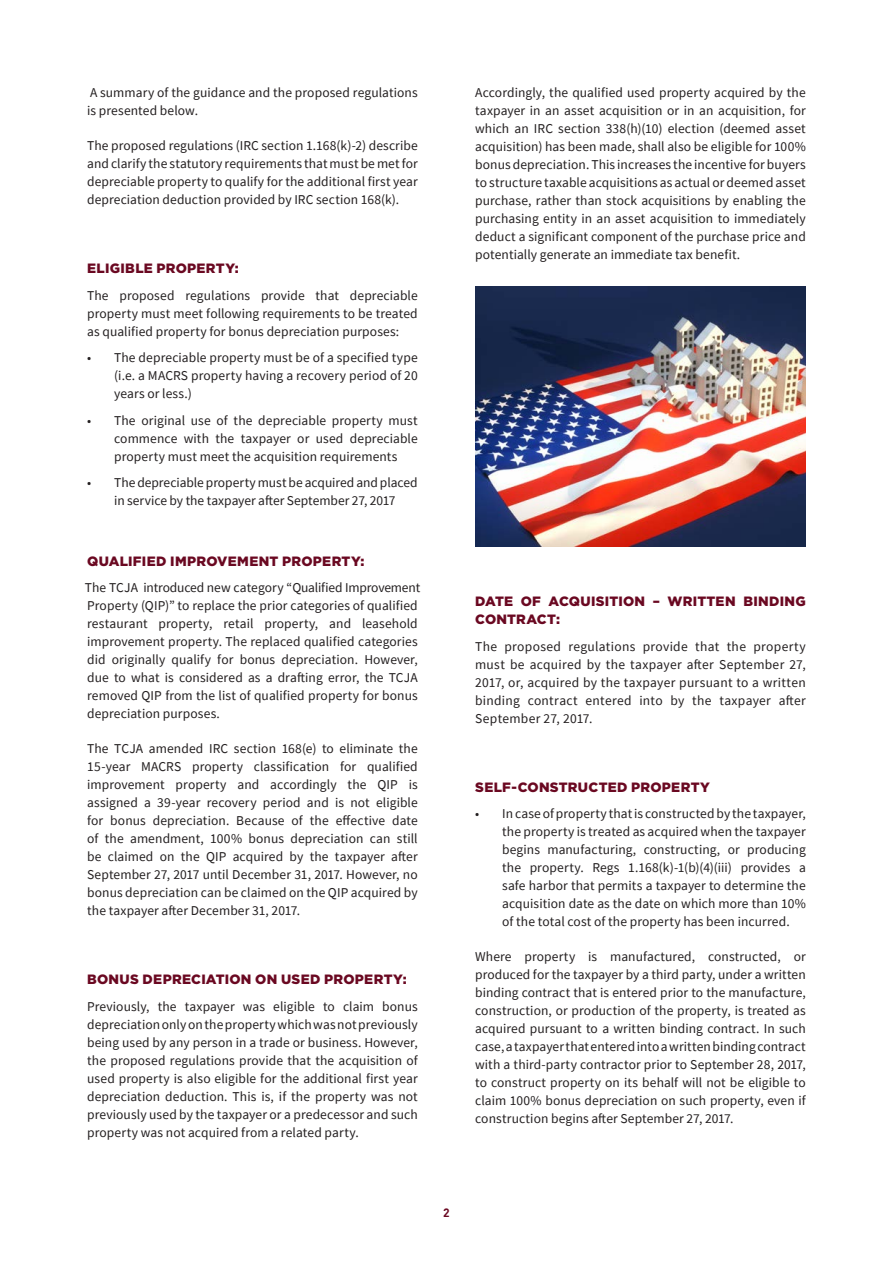
<style>
.page{position:relative;width:893px;height:1263px;background:#fff}
.page>*{position:absolute;margin:0;border:0;box-sizing:border-box;transform-origin:0 0}
.Paragraph_Style_1{font:13.5px/18px "Source Sans Pro";letter-spacing:.005em;color:#231f20;text-align:justify}
.Paragraph_Style_2{font:900 13.5px/18px "Gotham";letter-spacing:.02em;color:#6a0821}
.t1{font:700 12px "DIN";color:#6a0821}
</style>
<div class="page">
<img style="left:475px;top:287px;width:331px;height:259px">
<p class="Paragraph_Style_1" style="left:87px;top:84px;width:332px">A summary of the guidance and the proposed regulations is presented below.</p>
<p class="Paragraph_Style_1" style="left:87px;top:137px;width:332px">The proposed regulations (IRC section 1.168(k)-2) describe and clarify the statutory requirements that must be met for depreciable property to qualify for the additional first year depreciation deduction provided by IRC section 168(k).</p>
<p class="Paragraph_Style_2" style="left:87px;top:259px;width:153px">ELIGIBLE PROPERTY:</p>
<p class="Paragraph_Style_1" style="left:87px;top:286px;width:332px">The proposed regulations provide that depreciable property must meet following requirements to be treated as qualified property for bonus depreciation purposes:</p>
<p class="Paragraph_Style_1" style="left:114px;top:349px;width:305px;text-indent:-27px">• The depreciable property must be of a specified type (i.e. a MACRS property having a recovery period of 20 years or less.)</p>
<p class="Paragraph_Style_1" style="left:114px;top:411px;width:305px;text-indent:-27px">• The original use of the depreciable property must commence with the taxpayer or used depreciable property must meet the acquisition requirements</p>
<p class="Paragraph_Style_1" style="left:87px;top:474px;width:332px;text-align:center">• The depreciable property must be acquired and placed in service by the taxpayer after September 27, 2017</p>
<p class="Paragraph_Style_2" style="left:87px;top:552px;width:279px">QUALIFIED IMPROVEMENT PROPERTY:</p>
<p class="Paragraph_Style_1" style="left:87px;top:597px;width:332px">Property (QIP)” to replace the prior categories of qualified restaurant property, retail property, and leasehold improvement property. The replaced qualified categories did originally qualify for bonus depreciation. However, due to what is considered as a drafting error, the TCJA removed QIP from the list of qualified property for bonus depreciation purposes.</p>
<p class="Paragraph_Style_1" style="left:87px;top:740px;width:332px">The TCJA amended IRC section 168(e) to eliminate the 15-year MACRS property classification for qualified improvement property and accordingly the QIP is assigned a 39-year recovery period and is not eligible for bonus depreciation. Because of the effective date of the amendment, 100% bonus depreciation can still be claimed on the QIP acquired by the taxpayer after September 27, 2017 until December 31, 2017. However, no bonus depreciation can be claimed on the QIP acquired by the taxpayer after December 31, 2017.</p>
<p class="Paragraph_Style_1" style="left:85px;top:579px;width:337px">The TCJA introduced new category “Qualified Improvement</p>
<p class="Paragraph_Style_2" style="left:87px;top:970px;width:321px">BONUS DEPRECIATION ON USED PROPERTY:</p>
<p class="Paragraph_Style_1" style="left:87px;top:997px;width:332px">Previously, the taxpayer was eligible to claim bonus depreciation only on the property which was not previously being used by any person in a trade or business. However, the proposed regulations provide that the acquisition of used property is also eligible for the additional first year depreciation deduction. This is, if the property was not previously used by the taxpayer or a predecessor and such property was not acquired from a related party.</p>
<p class="Paragraph_Style_1" style="left:475px;top:84px;width:332px">Accordingly, the qualified used property acquired by the taxpayer in an asset acquisition or in an acquisition, for which an IRC section 338(h)(10) election (deemed asset acquisition) has been made, shall also be eligible for 100% bonus depreciation. This increases the incentive for buyers to structure taxable acquisitions as actual or deemed asset purchase, rather than stock acquisitions by enabling the purchasing entity in an asset acquisition to immediately deduct a significant component of the purchase price and potentially generate an immediate tax benefit.</p>
<p class="Paragraph_Style_2" style="left:475px;top:592px;width:332px">DATE OF ACQUISITION – WRITTEN BINDING<br>CONTRACT:</p>
<p class="Paragraph_Style_1" style="left:475px;top:637px;width:332px">The proposed regulations provide that the property must be acquired by the taxpayer after September 27, 2017, or, acquired by the taxpayer pursuant to a written binding contract entered into by the taxpayer after September 27, 2017.</p>
<p class="Paragraph_Style_2" style="left:475px;top:778px;width:236px">SELF-CONSTRUCTED PROPERTY</p>
<p class="Paragraph_Style_1" style="left:502px;top:805px;width:305px;text-indent:-27px">• In case of property that is constructed by the taxpayer, the property is treated as acquired when the taxpayer begins manufacturing, constructing, or producing the property. Regs 1.168(k)-1(b)(4)(iii) provides a safe harbor that permits a taxpayer to determine the acquisition date as the date on which more than 10% of the total cost of the property has been incurred.</p>
<p class="Paragraph_Style_1" style="left:475px;top:948px;width:332px">Where property is manufactured, constructed, or produced for the taxpayer by a third party, under a written binding contract that is entered prior to the manufacture, construction, or production of the property, is treated as acquired pursuant to a written binding contract. In such case, a taxpayer that entered into a written binding contract with a third-party contractor prior to September 28, 2017, to construct property on its behalf will not be eligible to claim 100% bonus depreciation on such property, even if construction begins after September 27, 2017.</p>
<p class="t1" style="left:443px;top:1205px;width:8px">2</p>
</div>
